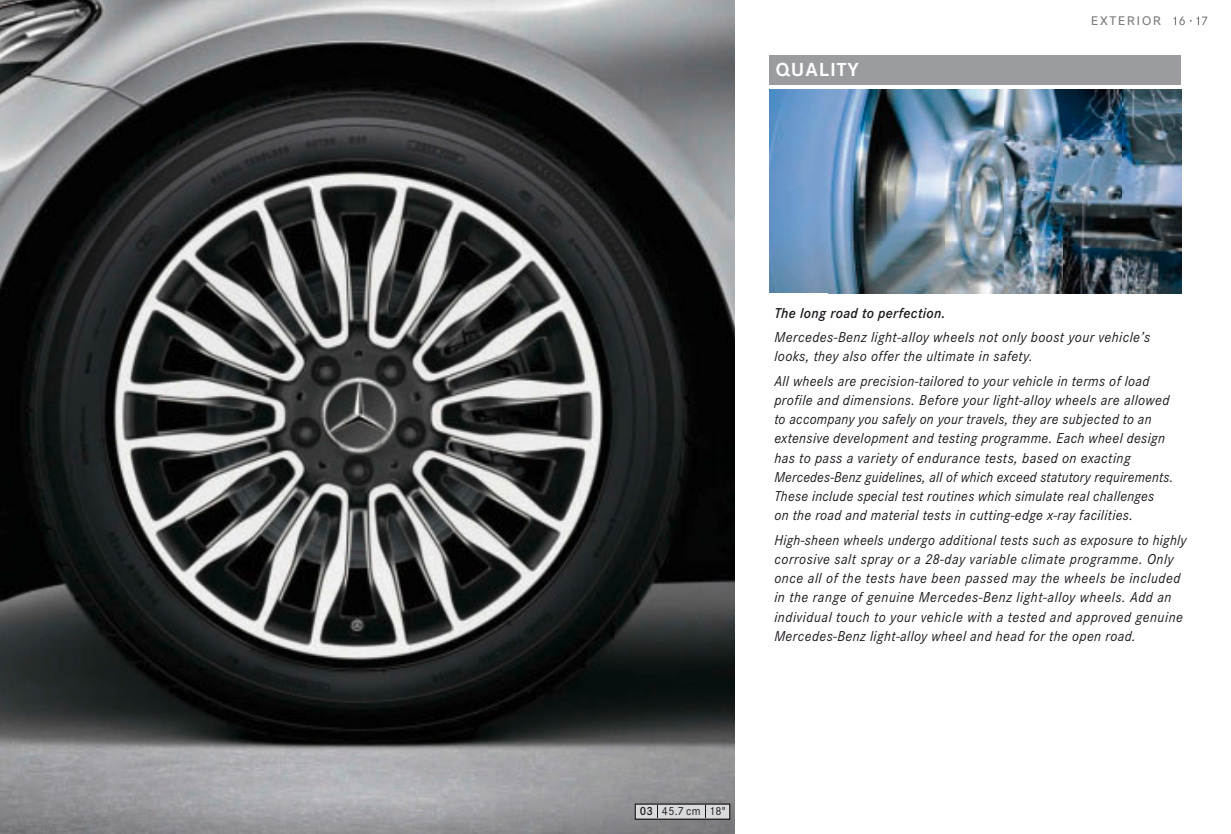
<style>
.page{position:relative;width:1231px;height:834px;background:#fff}
.page>*{position:absolute;margin:0;border:0;box-sizing:border-box;transform-origin:0 0}
.t1{font:600 26.25px "Corporate S Pro";letter-spacing:.025em;color:#fff;scale:.95 1}
.t2{font:17.5px "Corporate S Pro";letter-spacing:.075em;color:#7b7c7d}
.t3{font:italic 14.88px/19.2px "Corporate S Pro";letter-spacing:.025em;color:#1a171a;scale:.95 1}
.t4{font:italic 14.88px/19.2px "Corporate S Pro";letter-spacing:.025em;color:#1a171a;scale:.94 1}
.t5{font:italic 14.88px/19.2px "Corporate S Pro";letter-spacing:.025em;color:#1a171a;scale:.96 1}
.t6{font:italic 600 14.88px "Corporate S Pro";letter-spacing:.025em;color:#1a171a;scale:.95 1}
.t7{font:12.08px "Corporate S Pro";color:#1a171a;scale:.95 1}
.s1{font-weight:600;font-size:12.25px}
</style>
<div class="page">
<img style="left:0;top:0;width:734px;height:833px">
<img style="left:769px;top:89px;width:412px;height:204px">
<div style="left:769px;top:55px;width:412px;height:29px;background:#9a9c9f"></div>
<svg style="left:1173px;top:16px;width:34px;height:9px"></svg>
<div style="left:635px;top:804px;width:94px;height:15px;background:#d8dadb"></div>
<div style="left:635px;top:803px;width:94px;height:16px;border:1px solid #1a171a"></div>
<svg style="left:657px;top:805px;width:1px;height:12px"></svg>
<h1 class="t1" style="left:775px;top:57px;width:89px">QUALITY</h1>
<p class="t2" style="left:1090px;top:13px;width:72px">exterior</p>
<p class="t6" style="left:774px;top:307px;width:181px">The long road to perfection.</p>
<p class="t5" style="left:774px;top:328px;width:393px">Mercedes-Benz light-alloy wheels not only boost your vehicle’s looks, they also offer the ultimate in safety.</p>
<p class="t3" style="left:774px;top:372px;width:421px">All wheels are precision-tailored to your vehicle in terms of load profile and dimensions. Before your light-alloy wheels are allowed to accom pany you safely on your travels, they are subjected to an extensive devel opment and testing programme. Each wheel design has to pass a variety of endurance tests, based on exacting Mercedes-Benz guidelines, all of which exceed statutory requirements.<br>These include special test routines which simulate real challenges<br>on the road and material tests in cutting-edge x-ray facilities.</p>
<p class="t4" style="left:774px;top:531px;width:440px">High-sheen wheels undergo additional tests such as exposure to highly corrosive salt spray or a 28-day variable climate programme. Only once all of the tests have been passed may the wheels be included in the range of genuine Mercedes-Benz light-alloy wheels. Add an indi vidual touch to your vehicle with a tested and approved genuine Mercedes-Benz light-alloy wheel and head for the open road.</p>
<p class="t7" style="left:639px;top:806px;width:92px"><span class="s1">03</span> 45.7 cm 18"</p>
</div>
